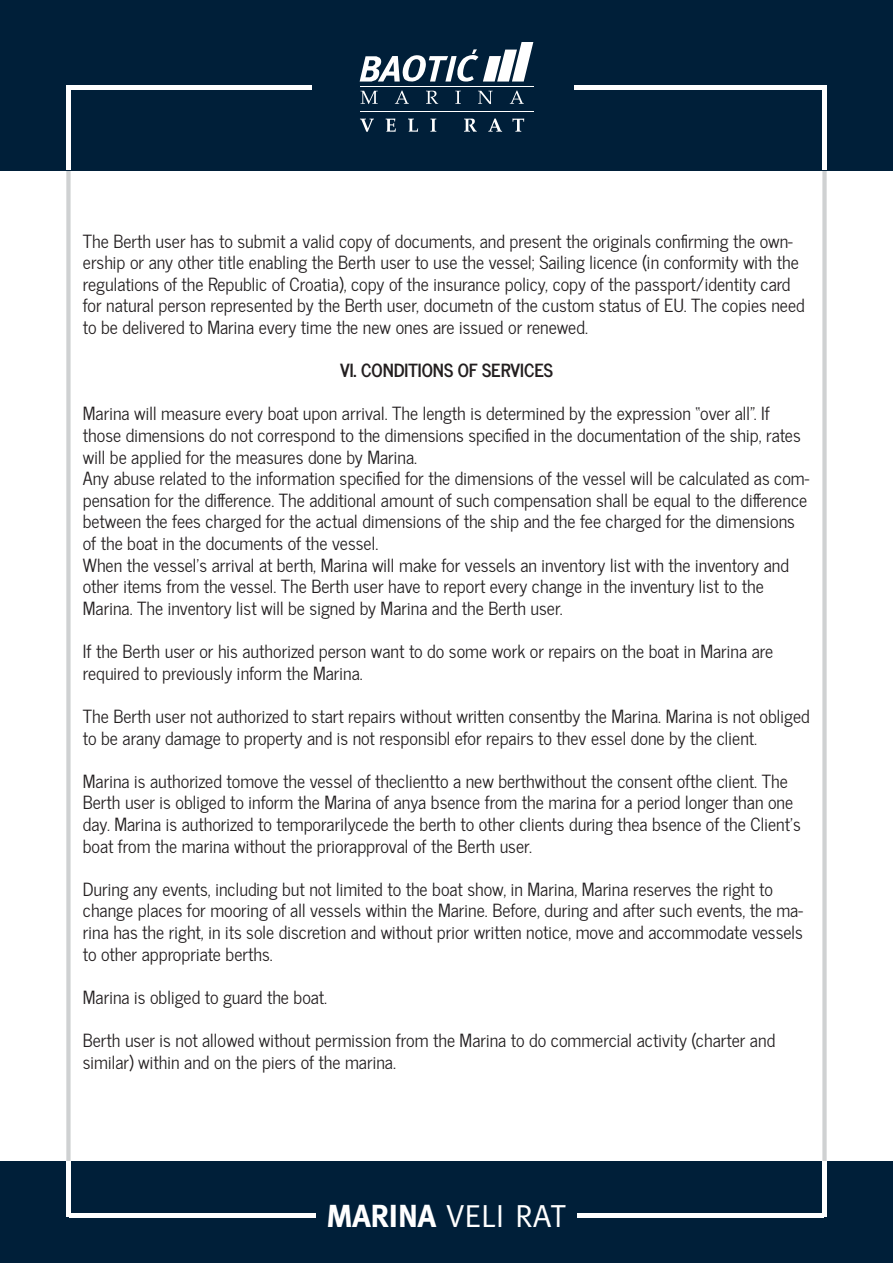
<style>
.page{position:relative;width:893px;height:1263px;background:#fff}
.page>*{position:absolute;margin:0;border:0;box-sizing:border-box;transform-origin:0 0}
.t1{font:31.95px "Meta";color:#fff}
.t2{font:18px/21.6px "News Cycle";color:#231f20}
.t3{font:700 18px "News Cycle";color:#231f20}
.s1{font-weight:700}
</style>
<div class="page">
<div style="left:0;top:0;width:893px;height:170px;background:#001f39"></div>
<div style="left:0;top:1161px;width:893px;height:102px;background:#001f39"></div>
<hr style="left:69px;top:1213px;width:246px;height:4px;background:#fff">
<hr style="left:578px;top:1213px;width:246px;height:4px;background:#fff">
<hr style="left:822px;top:1161px;width:4px;height:56px;background:#fff">
<hr style="left:66px;top:1161px;width:4px;height:56px;background:#fff">
<hr style="left:574px;top:85px;width:248px;height:4px;background:#fff">
<hr style="left:66px;top:85px;width:246px;height:4px;background:#fff">
<hr style="left:822px;top:85px;width:4px;height:85px;background:#fff">
<hr style="left:66px;top:85px;width:4px;height:85px;background:#fff">
<svg style="left:360px;top:42px;width:173px;height:40px"></svg>
<hr style="left:360px;top:86px;width:173px;height:1px;background:#fff">
<svg style="left:361px;top:91px;width:17px;height:13px"></svg>
<svg style="left:395px;top:91px;width:14px;height:13px"></svg>
<svg style="left:426px;top:91px;width:12px;height:13px"></svg>
<svg style="left:455px;top:91px;width:6px;height:13px"></svg>
<svg style="left:478px;top:91px;width:15px;height:13px"></svg>
<svg style="left:510px;top:91px;width:14px;height:13px"></svg>
<svg style="left:360px;top:119px;width:14px;height:13px"></svg>
<svg style="left:386px;top:119px;width:10px;height:13px"></svg>
<svg style="left:408px;top:119px;width:10px;height:13px"></svg>
<svg style="left:430px;top:119px;width:6px;height:13px"></svg>
<svg style="left:464px;top:119px;width:13px;height:13px"></svg>
<svg style="left:488px;top:119px;width:14px;height:13px"></svg>
<svg style="left:512px;top:119px;width:12px;height:13px"></svg>
<hr style="left:360px;top:111px;width:173px;height:1px;background:#fff">
<p class="t2" style="left:83px;top:229px;width:723px">The Berth user has to submit a valid copy of documents, and present the originals confirming the own&shy;ership or any other title enabling the Berth user to use the vessel; Sailing licence (in conformity with the regulations of the Republic of Croatia), copy of the insurance policy, copy of the passport/identity card for natural person represented by the Berth user, documetn of the custom status of EU. The copies need to be delivered to Marina every time the new ones are issued or renewed.</p>
<p class="t3" style="left:340px;top:355px;width:214px">VI. CONDITIONS OF SERVICES</p>
<p class="t2" style="left:83px;top:402px;width:719px">Marina will measure every boat upon arrival. The length is determined by the expression “over all”. If those dimensions do not correspond to the dimensions specified in the documentation of the ship, rates will be applied for the measures done by Marina.</p>
<p class="t2" style="left:83px;top:467px;width:728px">Any abuse related to the information specified for the dimensions of the vessel will be calculated as com&shy;pensation for the difference. The additional amount of such compensation shall be equal to the difference between the fees charged for the actual dimensions of the ship and the fee charged for the dimensions of the boat in the documents of the vessel.</p>
<p class="t2" style="left:83px;top:553px;width:708px">When the vessel’s arrival at berth, Marina will make for vessels an inventory list with the inventory and other items from the vessel. The Berth user have to report every change in the inventury list to the</p>
<p class="t2" style="left:83px;top:596px;width:481px">Marina. The inventory list will be signed by Marina and the Berth user.</p>
<p class="t2" style="left:83px;top:640px;width:692px">If the Berth user or his authorized person want to do some work or repairs on the boat in Marina are required to previously inform the Marina.</p>
<p class="t2" style="left:83px;top:704px;width:728px">The Berth user not authorized to start repairs without written consentby the Marina. Marina is not obliged to be arany damage to property and is not responsibl efor repairs to thev essel done by the client.</p>
<p class="t2" style="left:83px;top:769px;width:719px">Marina is authorized tomove the vessel of theclientto a new berthwithout the consent ofthe client. The Berth user is obliged to inform the Marina of anya bsence from the marina for a period longer than one day. Marina is authorized to temporarilycede the berth to other clients during thea bsence of the Client’s boat from the marina without the priorapproval of the Berth user.</p>
<p class="t2" style="left:83px;top:877px;width:722px">During any events, including but not limited to the boat show, in Marina, Marina reserves the right to change places for mooring of all vessels within the Marine. Before, during and after such events, the ma&shy;rina has the right, in its sole discretion and without prior written notice, move and accommodate vessels to other appropriate berths.</p>
<p class="t2" style="left:83px;top:985px;width:246px">Marina is obliged to guard the boat.</p>
<p class="t2" style="left:83px;top:1028px;width:694px">Berth user is not allowed without permission from the Marina to do commercial activity (charter and similar) within and on the piers of the marina.</p>
<p class="t1" style="left:327px;top:1197px;width:241px"><span class="s1">MARINA</span> VELI RAT</p>
</div>
